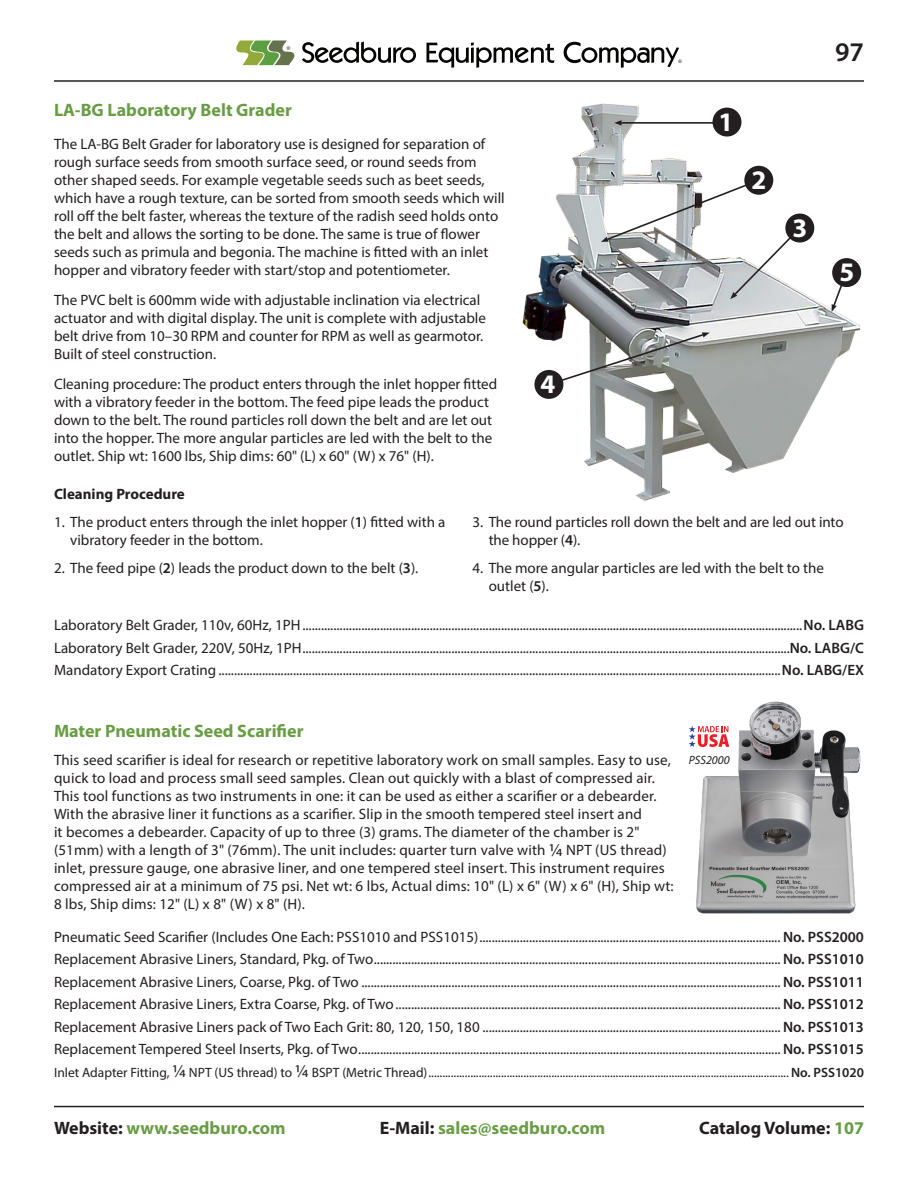
<style>
.page{position:relative;width:918px;height:1188px;background:#fff}
.page>*{position:absolute;margin:0;border:0;box-sizing:border-box;transform-origin:0 0}
.t1{font:600 27px "Myriad Pro";color:#231f20}
.Special_Sieve_Part_L{font:700 26.85px "Myriad Pro";color:#fff}
.Product_Title_Header{font:700 18px "Myriad Pro";color:#699d45}
.t2{font:700 18px "Myriad Pro";color:#231f20}
.Body_Text{font:15px/18px "Myriad Pro";color:#231f20}
.Part_List_-_Full{font:15px "Myriad Pro";color:#231f20}
.Product_Title_Header-2{font:700 15px "Myriad Pro";color:#231f20}
.Part_List_-_Full-2{font:13.5px "Myriad Pro";color:#231f20}
.t3{font:italic 12px "Myriad Pro";color:#231f20}
.s1{font-weight:600}
.s2{font-size:18px}
.s3{color:#231f20}
.s4{color:#699d45}
</style>
<div class="page">
<hr style="left:54px;top:80px;width:810px;height:2px;background:#231f20">
<hr style="left:54px;top:1106px;width:810px;height:1px;background:#231f20">
<svg style="left:236px;top:41px;width:59px;height:24px"></svg>
<svg style="left:302px;top:42px;width:114px;height:21px"></svg>
<svg style="left:426px;top:42px;width:128px;height:26px"></svg>
<svg style="left:564px;top:42px;width:118px;height:26px"></svg>
<img style="left:522px;top:103px;width:340px;height:398px">
<hr style="left:621px;top:122px;width:106px;height:2px;background:#231f20">
<svg style="left:614px;top:120px;width:8px;height:6px"></svg>
<svg style="left:547px;top:332px;width:163px;height:54px"></svg>
<svg style="left:601px;top:178px;width:201px;height:121px"></svg>
<svg style="left:832px;top:276px;width:16px;height:36px"></svg>
<div style="left:713px;top:108px;width:28px;height:29px;background:#231f20;border-radius:50%"></div>
<div style="left:744px;top:166px;width:29px;height:29px;background:#231f20;border-radius:50%"></div>
<div style="left:785px;top:214px;width:29px;height:29px;background:#231f20;border-radius:50%"></div>
<div style="left:534px;top:370px;width:29px;height:29px;background:#231f20;border-radius:50%"></div>
<div style="left:832px;top:258px;width:29px;height:29px;background:#231f20;border-radius:50%"></div>
<img style="left:696px;top:701px;width:165px;height:213px">
<svg style="left:689px;top:726px;width:40px;height:21px"></svg>
<p class="Product_Title_Header" style="left:54px;top:98px;width:239px">LA-BG Laboratory Belt Grader</p>
<p class="Body_Text" style="left:54px;top:135px;width:452px">The LA-BG Belt Grader for laboratory use is designed for separation of rough surface seeds from smooth surface seed, or round seeds from other shaped seeds. For example vegetable seeds such as beet seeds, which have a rough texture, can be sorted from smooth seeds which will roll off the belt faster, whereas the texture of the radish seed holds onto the belt and allows the sorting to be done. The same is true of flower seeds such as primula and begonia. The machine is fitted with an inlet hopper and vibratory feeder with start/stop and potentiometer.</p>
<p class="Body_Text" style="left:54px;top:291px;width:434px">The PVC belt is 600mm wide with adjustable inclination via electrical actuator and with digital display. The unit is complete with adjustable belt drive from 10–30 RPM and counter for RPM as well as gearmotor.<br>Built of steel construction.</p>
<p class="Body_Text" style="left:54px;top:375px;width:445px">Cleaning procedure: The product enters through the inlet hopper fitted with a vibratory feeder in the bottom. The feed pipe leads the product down to the belt. The round particles roll down the belt and are let out into the hopper. The more angular particles are led with the belt to the outlet. Ship wt: 1600 lbs, Ship dims: 60" (L) x 60" (W) x 76" (H).</p>
<p class="Product_Title_Header-2" style="left:54px;top:484px;width:132px">Cleaning Procedure</p>
<p class="Special_Sieve_Part_L" style="left:541px;top:367px;width:16px">4</p>
<p class="Special_Sieve_Part_L" style="left:719px;top:104px;width:16px">1</p>
<p class="Special_Sieve_Part_L" style="left:752px;top:162px;width:16px">2</p>
<p class="Special_Sieve_Part_L" style="left:793px;top:210px;width:16px">3</p>
<h1 class="t1" style="left:835px;top:35px;width:30px">97</h1>
<p class="Special_Sieve_Part_L" style="left:839px;top:255px;width:16px">5</p>
<p class="Body_Text" style="left:70px;top:512px;width:377px;line-height:18.8px;text-indent:-16px">1. The product enters through the inlet hopper (<span class="s1">1</span>) fitted with a vibratory feeder in the bottom.</p>
<p class="Body_Text" style="left:54px;top:558px;width:366px">2. The feed pipe (<span class="s1">2</span>) leads the product down to the belt (<span class="s1">3</span>).</p>
<p class="Body_Text" style="left:489px;top:512px;width:356px;line-height:18.8px;text-indent:-16px">3. The round particles roll down the belt and are led out into the hopper (<span class="s1">4</span>).</p>
<p class="Body_Text" style="left:489px;top:558px;width:337px;text-indent:-16px">4. The more angular particles are led with the belt to the outlet (<span class="s1">5</span>).</p>
<p class="Part_List_-_Full" style="left:54px;top:616px;width:812px">Laboratory Belt Grader, 110v, 60Hz, 1PH.................................................................................................................................................................<span class="s1">No. LABG</span></p>
<p class="Part_List_-_Full" style="left:54px;top:638px;width:812px">Laboratory Belt Grader, 220V, 50Hz, 1PH.............................................................................................................................................................<span class="s1">No. LABG/C</span></p>
<p class="Part_List_-_Full" style="left:54px;top:661px;width:812px">Mandatory Export Crating .....................................................................................................................................................................................<span class="s1">No. LABG/EX</span></p>
<p class="Product_Title_Header" style="left:54px;top:720px;width:251px">Mater Pneumatic Seed Scarifier</p>
<p class="Body_Text" style="left:54px;top:751px;width:621px">This seed scarifier is ideal for research or repetitive laboratory work on small samples. Easy to use, quick to load and process small seed samples. Clean out quickly with a blast of compressed air.<br>This tool functions as two instruments in one: it can be used as either a scarifier or a debearder.<br>With the abrasive liner it functions as a scarifier. Slip in the smooth tempered steel insert and<br>it becomes a debearder. Capacity of up to three (3) grams. The diameter of the chamber is 2" (51mm) with a length of 3" (76mm). The unit includes: quarter turn valve with <span class="s2">¼</span> NPT (US thread) inlet, pressure gauge, one abrasive liner, and one tempered steel insert. This instrument requires compressed air at a minimum of 75 psi. Net wt: 6 lbs, Actual dims: 10" (L) x 6" (W) x 6" (H), Ship wt:<br>8 lbs, Ship dims: 12" (L) x 8" (W) x 8" (H).</p>
<p class="t3" style="left:689px;top:753px;width:42px">PSS2000</p>
<p class="Part_List_-_Full" style="left:54px;top:927px;width:812px">Pneumatic Seed Scarifier (Includes One Each: PSS1010 and PSS1015)................................................................................................. <span class="s1">No. PSS2000</span></p>
<p class="Part_List_-_Full" style="left:54px;top:950px;width:812px">Replacement Abrasive Liners, Standard, Pkg. of Two................................................................................................................................... <span class="s1">No. PSS1010</span></p>
<p class="Part_List_-_Full" style="left:54px;top:972px;width:812px">Replacement Abrasive Liners, Coarse, Pkg. of Two ....................................................................................................................................... <span class="s1">No. PSS1011</span></p>
<p class="Part_List_-_Full" style="left:54px;top:995px;width:812px">Replacement Abrasive Liners, Extra Coarse, Pkg. of Two............................................................................................................................ <span class="s1">No. PSS1012</span></p>
<p class="Part_List_-_Full" style="left:54px;top:1017px;width:812px">Replacement Abrasive Liners pack of Two Each Grit: 80, 120, 150, 180 ................................................................................................ <span class="s1">No. PSS1013</span></p>
<p class="Part_List_-_Full" style="left:54px;top:1040px;width:812px">Replacement Tempered Steel Inserts, Pkg. of Two........................................................................................................................................ <span class="s1">No. PSS1015</span></p>
<p class="Part_List_-_Full-2" style="left:54px;top:1064px;width:812px">Inlet Adapter Fitting, <span class="s2">¼</span> NPT (US thread) to <span class="s2">¼</span> BSPT (Metric Thread)................................................................................................................................. <span class="s1">No. PSS1020</span></p>
<p class="Product_Title_Header" style="left:54px;top:1116px;width:233px"><span class="s3">Website:</span> www.seedburo.com</p>
<p class="Product_Title_Header" style="left:380px;top:1116px;width:227px"><span class="s3">E-Mail:</span> sales@seedburo.com</p>
<p class="t2" style="left:699px;top:1116px;width:166px">Catalog Volume: <span class="s4">107</span></p>
</div>
